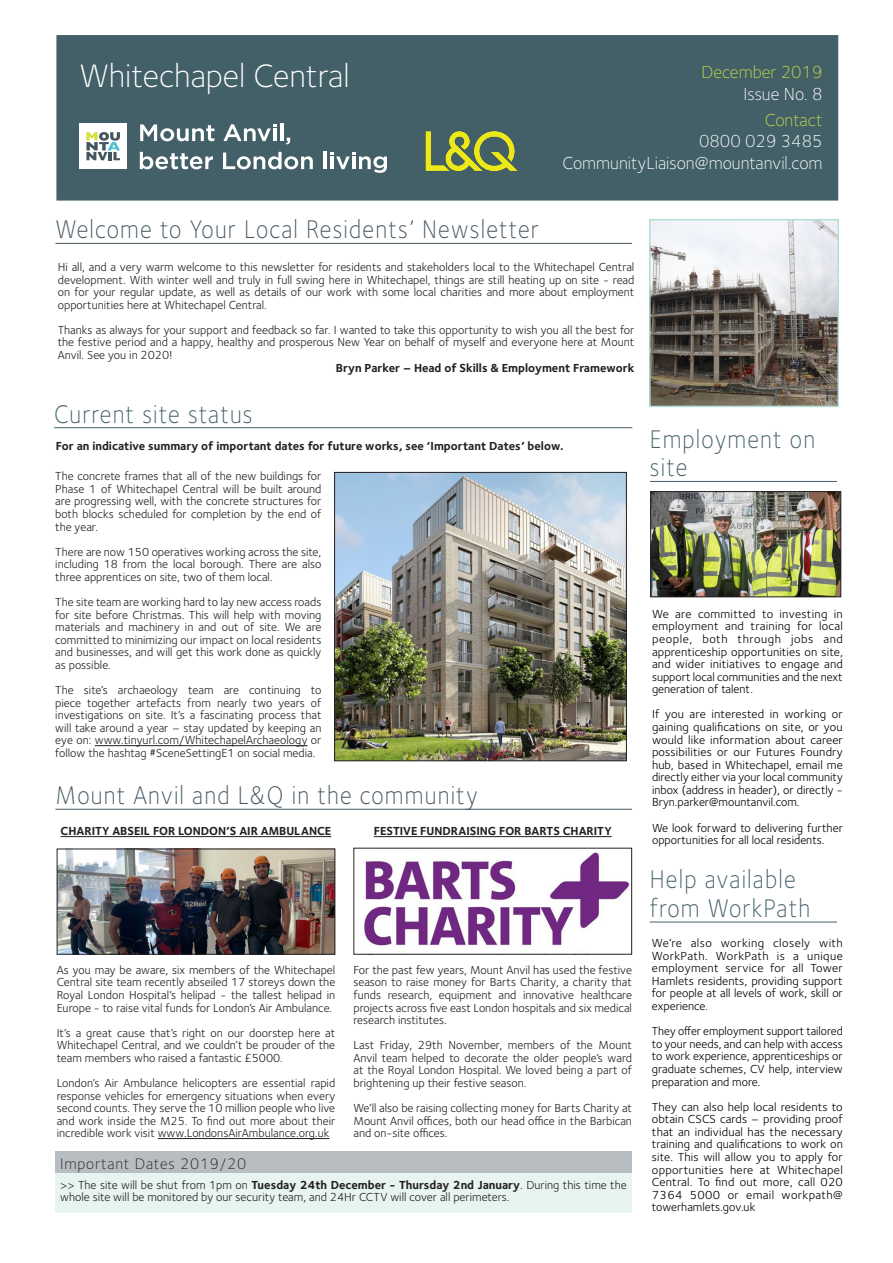
<style>
.page{position:relative;width:893px;height:1263px;background:#fff}
.page>*{position:absolute;margin:0;border:0;box-sizing:border-box;transform-origin:0 0}
.Body_2{font:300 33.6px "Foundry Sterling";color:#fff}
.Body_2-2{font:33.6px "Myriad Pro";color:#fff}
.Head_2{font:300 26.4px "Foundry Sterling";letter-spacing:.05em;color:#455660;scale:.91 1}
.Head_2-2{font:300 26.4px/28.8px "Foundry Sterling";letter-spacing:.05em;color:#436068;scale:.91 1}
.Body_2-3{font:300 18px "Foundry Sterling";color:#fff}
.Body_2-4{font:300 18px "Foundry Sterling";color:#c5d946}
.Author{font:300 15.75px "Foundry Sterling";letter-spacing:.05em;color:#231f20}
.t1{font:12px/12.6px "Foundry Sterling";color:#231f20;text-align:justify}
.Body_1_Nested{font:12px/12.6px "Foundry Sterling";color:#000;text-align:justify}
.Subhead{font:700 12px "Foundry Sterling";color:#231f20}
.s1{font-weight:700}
</style>
<div class="page">
<div style="left:55px;top:1158px;width:577px;height:55px;background:#e7f4f2"></div>
<div style="left:55px;top:1151px;width:577px;height:22px;background:#b8bdc1"></div>
<hr style="left:55px;top:243px;width:577px;height:1px;background:#455660">
<hr style="left:55px;top:809px;width:577px;height:1px;background:#455660">
<img style="left:336px;top:474px;width:289px;height:285px">
<div style="left:334px;top:472px;width:293px;height:289px;border:1px solid #231f20"></div>
<hr style="left:54px;top:427px;width:578px;height:1px;background:#436068">
<hr style="left:95px;top:745px;width:213px;height:1px;background:#231f20">
<div style="left:56px;top:35px;width:782px;height:166px;background:#436068;border:2px solid #436068"></div>
<svg style="left:140px;top:124px;width:74px;height:17px"></svg>
<svg style="left:223px;top:124px;width:53px;height:17px"></svg>
<hr style="left:280px;top:124px;width:3px;height:17px;background:#fff">
<svg style="left:286px;top:138px;width:4px;height:6px"></svg>
<svg style="left:140px;top:152px;width:73px;height:17px"></svg>
<svg style="left:223px;top:152px;width:90px;height:17px"></svg>
<hr style="left:324px;top:152px;width:3px;height:17px;background:#fff">
<svg style="left:331px;top:152px;width:56px;height:21px"></svg>
<div style="left:79px;top:123px;width:48px;height:46px;background:#fff"></div>
<svg style="left:86px;top:132px;width:34px;height:28px"></svg>
<hr style="left:650px;top:481px;width:187px;height:1px;background:#436068">
<img style="left:652px;top:222px;width:184px;height:182px">
<div style="left:649px;top:219px;width:190px;height:188px;border:2px solid #b2ded7"></div>
<img style="left:425px;top:131px;width:93px;height:41px">
<hr style="left:374px;top:836px;width:238px;height:1px;background:#231f20">
<hr style="left:61px;top:836px;width:270px;height:1px;background:#231f20">
<hr style="left:158px;top:1138px;width:171px;height:1px;background:#231f20">
<img style="left:652px;top:493px;width:187px;height:102px">
<div style="left:650px;top:491px;width:191px;height:106px;border:1px solid #231f20"></div>
<img style="left:364px;top:852px;width:266px;height:101px">
<div style="left:353px;top:848px;width:279px;height:107px;border:1px solid #231f20"></div>
<img style="left:59px;top:850px;width:274px;height:103px">
<div style="left:57px;top:848px;width:278px;height:107px;border:1px solid #231f20"></div>
<hr style="left:650px;top:922px;width:187px;height:1px;background:#436068">
<p class="Body_2" style="left:79px;top:56px;width:272px">Whitechapel Central</p>
<p class="Body_2-4" style="left:701px;top:62px;width:123px">December 2019</p>
<p class="Body_2-2" style="left:79px;top:56px;width:142px">keybridge</p>
<p class="Body_2-3" style="left:743px;top:83px;width:81px">Issue No. 8</p>
<p class="Body_2-4" style="left:765px;top:109px;width:59px">Contact</p>
<p class="Body_2-3" style="left:699px;top:131px;width:125px">0800 029 3485</p>
<p class="Body_2-3" style="left:562px;top:152px;width:262px">CommunityLiaison@mountanvil.com</p>
<p class="Head_2" style="left:55px;top:214px;width:533px">Welcome to Your Local Residents’ Newsletter</p>
<p class="t1" style="left:58px;top:261px;width:578px">Hi all, and a very warm welcome to this newsletter for residents and stakeholders local to the Whitechapel Central development. With winter well and truly in full swing here in Whitechapel, things are still heating up on site - read on for your regular update, as well as details of our work with some local charities and more about employment opportunities here at Whitechapel Central.</p>
<p class="t1" style="left:58px;top:324px;width:578px">Thanks as always for your support and feedback so far. I wanted to take this opportunity to wish you all the best for the festive period and a happy, healthy and prosperous New Year on behalf of myself and everyone here at Mount Anvil. See you in 2020!</p>
<p class="Subhead" style="left:336px;top:360px;width:300px">Bryn Parker – Head of Skills &amp; Employment Framework</p>
<p class="Head_2-2" style="left:54px;top:399px;width:220px">Current site status</p>
<p class="Subhead" style="left:56px;top:439px;width:509px">For an indicative summary of important dates for future works, see ‘Important Dates’ below.</p>
<p class="t1" style="left:55px;top:470px;width:268px">The concrete frames that all of the new buildings for Phase 1 of Whitechapel Central will be built around are progressing well, with the concrete structures for both blocks scheduled for completion by the end of the year.</p>
<p class="t1" style="left:55px;top:545px;width:268px">There are now 150 operatives working across the site, including 18 from the local borough. There are also three apprentices on site, two of them local.</p>
<p class="t1" style="left:55px;top:596px;width:268px">The site team are working hard to lay new access roads for site before Christmas. This will help with moving materials and machinery in and out of site. We are committed to minimizing our impact on local residents and businesses, and will get this work done as quickly as possible.</p>
<p class="t1" style="left:55px;top:684px;width:268px">The site’s archaeology team are continuing to piece together artefacts from nearly two years of investigations on site. It’s a fascinating process that will take around a year – stay updated by keeping an eye on: www.tinyurl.com/WhitechapelArchaeology or follow the hashtag #SceneSettingE1 on social media.</p>
<p class="Head_2" style="left:55px;top:780px;width:465px">Mount Anvil and L&amp;Q in the community</p>
<p class="Subhead" style="left:61px;top:824px;width:272px">CHARITY ABSEIL FOR LONDON’S AIR AMBULANCE</p>
<p class="Subhead" style="left:374px;top:824px;width:239px">FESTIVE FUNDRAISING FOR BARTS CHARITY</p>
<p class="t1" style="left:57px;top:963px;width:280px">As you may be aware, six members of the Whitechapel Central site team recently abseiled 17 storeys down the Royal London Hospital’s helipad - the tallest helipad in Europe - to raise vital funds for London’s Air Ambulance.</p>
<p class="t1" style="left:57px;top:1026px;width:280px">It’s a great cause that’s right on our doorstep here at Whitechapel Central, and we couldn’t be prouder of the team members who raised a fantastic £5000.</p>
<p class="t1" style="left:57px;top:1077px;width:280px">London’s Air Ambulance helicopters are essential rapid response vehicles for emergency situations when every second counts. They serve the 10 million people who live and work inside the M25. To find out more about their incredible work visit www.LondonsAirAmbulance.org.uk</p>
<p class="t1" style="left:60px;top:1178px;width:568px">&gt;&gt; The site will be shut from 1pm on <span class="s1">Tuesday 24th December - Thursday 2nd January</span>. During this time the whole site will be monitored by our security team, and 24Hr CCTV will cover all perimeters.</p>
<p class="t1" style="left:353px;top:963px;width:280px">For the past few years, Mount Anvil has used the festive season to raise money for Barts Charity, a charity that funds research, equipment and innovative healthcare projects across five east London hospitals and six medical research institutes.</p>
<p class="t1" style="left:353px;top:1039px;width:280px">Last Friday, 29th November, members of the Mount Anvil team helped to decorate the older people’s ward at the Royal London Hospital. We loved being a part of brightening up their festive season.</p>
<p class="t1" style="left:353px;top:1102px;width:280px">We’ll also be raising collecting money for Barts Charity at Mount Anvil offices, both our head office in the Barbican and on-site offices.</p>
<p class="Author" style="left:60px;top:1155px;width:187px">Important Dates 2019/20</p>
<p class="Head_2-2" style="left:650px;top:424px;width:183px">Employment on site</p>
<p class="Body_1_Nested" style="left:652px;top:608px;width:192px">We are committed to investing in employment and training for local people, both through jobs and apprenticeship opportunities on site, and wider initiatives to engage and support local communities and the next generation of talent.</p>
<p class="Body_1_Nested" style="left:652px;top:708px;width:192px">If you are interested in working or gaining qualifications on site, or you would like information about career possibilities or our Futures Foundry hub, based in Whitechapel, email me directly either via your local community inbox (address in header), or directly - Bryn.parker@mountanvil.com.</p>
<p class="Body_1_Nested" style="left:652px;top:821px;width:192px">We look forward to delivering further opportunities for all local residents.</p>
<p class="Head_2-2" style="left:650px;top:865px;width:178px">Help available from WorkPath</p>
<p class="Body_1_Nested" style="left:652px;top:937px;width:192px">We’re also working closely with WorkPath. WorkPath is a unique employment service for all Tower Hamlets residents, providing support for people at all levels of work, skill or experience.</p>
<p class="Body_1_Nested" style="left:652px;top:1025px;width:192px">They offer employment support tailored to your needs, and can help with access to work experience, apprenticeships or graduate schemes, CV help, interview preparation and more.</p>
<p class="Body_1_Nested" style="left:652px;top:1100px;width:192px">They can also help local residents to obtain CSCS cards – providing proof that an individual has the necessary training and qualifications to work on site. This will allow you to apply for opportunities here at Whitechapel Central. To find out more, call 020<br>7364 5000 or email workpath@ towerhamlets.gov.uk</p>
</div>
